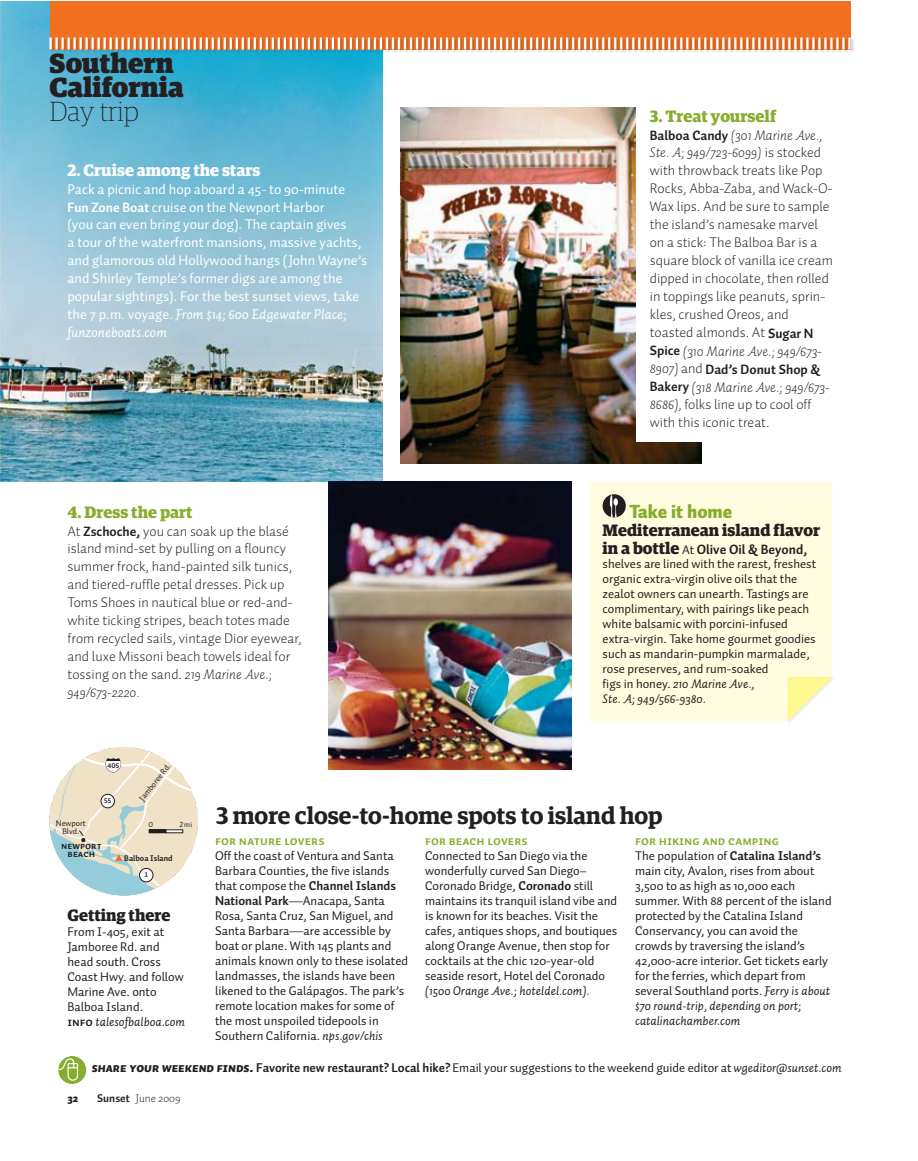
<style>
.page{position:relative;width:918px;height:1161px;background:#fff}
.page>*{position:absolute;margin:0;border:0;box-sizing:border-box;transform-origin:0 0}
.t1{font:900 27.75px/24px "Guardian Egyp";color:#231f20}
.t2{font:100 27.75px "Guardian Egyp";color:#231f20}
.t3{font:600 24px "Guardian Egyp";color:#231f20}
.t4{font:900 18.75px "Auto 1";color:#88ac2e}
.t5{font:700 16.5px "Guardian Egyp";color:#231f20}
.t6{font:700 16.5px "Guardian Egyp";color:#88ac2e}
.t7{font:700 16.5px "Guardian Egyp";color:#fff}
.t8{font:300 14.25px/18px "Auto 1";color:#231f20}
.t9{font:14.25px/18px "Auto 1";color:#fff}
.t10{font:italic 300 14.25px/18px "Auto 2";color:#231f20}
.t11{font:italic 14.25px/18px "Auto 2";color:#fff}
.t12{font:700 13.5px "Auto 1";color:#231f20}
.t13{font:12.75px/15px "Auto 1";color:#231f20}
.t14{font:italic 12.75px/15px "Auto 2";color:#231f20}
.t15{font:12.75px "Auto 1 Bold Sm Cp";color:#88ac2e}
.t16{font:300 11.25px "Auto 1";color:#231f20}
.t17{font:900 11.25px "Auto 1";color:#231f20}
.t18{font:9.75px/7.5px "Auto 1 Bold Sm Cp";color:#231f20;text-align:center}
.t19{font:8.25px/8.2px "Auto 1 Regular LF";color:#231f20;text-align:center}
.t20{font:8.25px "Auto 1 Bold LF";color:#231f20}
.t21{font:7.5px "Auto 1 Regular LF";color:#231f20}
.t22{font:6.75px "Auto 1 Bold LF";color:#231f20}
.s1{font-weight:700;font-size:13.5px}
.s2{font-family:"Auto 1";font-style:normal}
.s3{font-family:"Auto 2";font-style:italic}
.s4{font-family:"Auto 1";font-weight:700;font-style:normal;font-size:13.5px}
.s5{font-family:"Auto 2";font-weight:300;font-style:italic;font-size:14.25px}
.s6{font-weight:300;font-size:14.25px}
.s7{font-family:"Guardian Egyp";font-size:16.5px}
.s8{font-weight:400;font-size:12.75px}
.s9{font-family:"Auto 1 Bold Sm Cp";font-style:normal;font-size:12px}
.s10{font-weight:700}
.s11{font-family:"Auto 1 Black Italic Sm Cp"}
</style>
<div class="page">
<div style="left:58px;top:1056px;width:28px;height:28px;background:#88ac2e;border-radius:50%"></div>
<svg style="left:58px;top:1058px;width:21px;height:23px"></svg>
<svg style="left:50px;top:747px;width:148px;height:149px"></svg>
<div style="left:149px;top:830px;width:17px;height:3px;border:1px solid #231f20"></div>
<img style="left:0;top:2px;width:382px;height:480px">
<img style="left:400px;top:107px;width:302px;height:357px">
<div style="left:50px;top:2px;width:801px;height:48px;background:#f37021"></div>
<div style="left:51px;top:38px;width:803px;height:15px;background:#231f20;opacity:.2"></div>
<svg style="left:50px;top:38px;width:801px;height:12px"></svg>
<img style="left:328px;top:482px;width:244px;height:288px">
<div style="left:590px;top:482px;width:242px;height:240px;background:#fffcdf"></div>
<svg style="left:788px;top:677px;width:45px;height:45px"></svg>
<div style="left:603px;top:494px;width:23px;height:23px;background:#231f20;border-radius:50%"></div>
<svg style="left:610px;top:495px;width:8px;height:23px"></svg>
<div style="left:636px;top:94px;width:206px;height:348px;background:#fff"></div>
<h1 class="t1" style="left:50px;top:49px;width:136px">Southern<br>California</h1>
<h1 class="t2" style="left:50px;top:94px;width:91px">Day trip</h1>
<p class="t7" style="left:68px;top:157px;width:195px">2. Cruise among the stars</p>
<p class="t9" style="left:67px;top:179px;width:301px">Pack a picnic and hop aboard a 45- to 90-minute <span class="s1">Fun Zone Boat</span> cruise on the Newport Harbor<br>(you can even bring your dog). The captain gives<br>a tour of the waterfront mansions, massive yachts, and glamorous old Hollywood hangs (John Wayne’s and Shirley Temple’s former digs are among the popular sightings). For the best sunset views, take</p>
<p class="t11" style="left:67px;top:305px;width:281px"><span class="s2">the 7 p.m. voyage.</span> From $14; 600 Edgewater Place; funzoneboats.com</p>
<p class="t6" style="left:68px;top:499px;width:127px">4. Dress the part</p>
<p class="t8" style="left:67px;top:521px;width:236px">At <span class="s1">Zschoche,</span> you can soak up the blasé island mind-set by pulling on a flouncy summer frock, hand-painted silk tunics, and tiered-ruffle petal dresses. Pick up Toms Shoes in nautical blue or red-and&shy;white ticking stripes, beach totes made from recycled sails, vintage Dior eyewear, and luxe Missoni beach towels ideal for tossing on the sand. <span class="s3">219 Marine Ave.;</span></p>
<p class="t10" style="left:67px;top:683px;width:74px">949/673-2220.</p>
<p class="t6" style="left:650px;top:103px;width:128px">3. Treat yourself</p>
<p class="t10" style="left:650px;top:125px;width:174px"><span class="s4">Balboa Candy</span> (301 Marine Ave.,<br>Ste. A; 949/723-6099) <span class="s2">is stocked</span></p>
<p class="t8" style="left:650px;top:161px;width:185px">with throwback treats like Pop<br>Rocks, Abba-Zaba, and Wack-O-<br>Wax lips. And be sure to sample the island’s namesake marvel on a stick: The Balboa Bar is a square block of vanilla ice cream dipped in chocolate, then rolled in toppings like peanuts, sprin&shy;kles, crushed Oreos, and toasted almonds. At <span class="s1">Sugar N</span></p>
<p class="t10" style="left:650px;top:341px;width:174px"><span class="s4">Spice</span> (310 Marine Ave.; 949/673-</p>
<p class="t12" style="left:650px;top:360px;width:172px"><span class="s5">8907)</span> <span class="s6">and</span> Dad’s Donut Shop &amp;</p>
<p class="t10" style="left:650px;top:377px;width:182px"><span class="s4">Bakery</span> (318 Marine Ave.; 949/673-</p>
<p class="t8" style="left:650px;top:395px;width:163px"><span class="s3">8686),</span> folks line up to cool off with this iconic treat.</p>
<h3 class="t4" style="left:630px;top:499px;width:104px">Take it home</h3>
<p class="t5" style="left:603px;top:517px;width:219px">Mediterranean island flavor</p>
<p class="t12" style="left:603px;top:540px;width:206px"><span class="s7">in a bottle</span> <span class="s8">At</span> Olive Oil &amp; Beyond,</p>
<p class="t13" style="left:603px;top:556px;width:215px">shelves are lined with the rarest, freshest organic extra-virgin olive oils that the zealot owners can unearth. Tastings are complimentary, with pairings like peach white balsamic with porcini-infused extra-virgin. Take home gourmet goodies such as mandarin-pumpkin marmalade, rose preserves, and rum-soaked</p>
<p class="t14" style="left:603px;top:676px;width:153px"><span class="s2">figs in honey.</span> 210 Marine Ave.,<br>Ste. A; 949/566-9380.</p>
<p class="t19" style="left:56px;top:818px;width:31px">Newport<br>Blvd.</p>
<p class="t22" style="left:107px;top:761px;width:14px">405</p>
<p class="t19" style="left:138px;top:797px;width:47px;rotate:-52deg">Jamboree Rd.</p>
<p class="t21" style="left:148px;top:820px;width:6px">0</p>
<p class="t21" style="left:179px;top:820px;width:14px">2mi</p>
<p class="t22" style="left:104px;top:797px;width:9px">55</p>
<p class="t18" style="left:61px;top:843px;width:42px">Newport<br>Beach</p>
<p class="t20" style="left:124px;top:853px;width:50px">Balboa Island</p>
<p class="t22" style="left:145px;top:871px;width:5px">1</p>
<p class="t5" style="left:68px;top:903px;width:104px">Getting there</p>
<p class="t13" style="left:68px;top:924px;width:118px">From I-405, exit at<br>Jamboree Rd. and head south. Cross<br>Coast Hwy. and follow<br>Marine Ave. onto<br>Balboa Island.</p>
<p class="t14" style="left:68px;top:1014px;width:119px"><span class="s9">INFO</span> talesofbalboa.com</p>
<h2 class="t3" style="left:216px;top:798px;width:448px">3 more close-to-home spots to island hop</h2>
<p class="t15" style="left:215px;top:835px;width:111px">For nature lovers</p>
<p class="t13" style="left:215px;top:848px;width:195px">Off the coast of Ventura and Santa Barbara Counties, the five islands that compose the <span class="s10">Channel Islands National Park</span>—Anacapa, Santa Rosa, Santa Cruz, San Miguel, and Santa Barbara—are accessible by boat or plane. With 145 plants and animals known only to these isolated landmasses, the islands have been likened to the Galápagos. The park’s remote location makes for some of the most unspoiled tidepools in Southern California. <span class="s3">nps.gov/chis</span></p>
<p class="t15" style="left:425px;top:835px;width:104px">For beach lovers</p>
<p class="t13" style="left:425px;top:848px;width:194px">Connected to San Diego via the wonderfully curved San Diego– Coronado Bridge, <span class="s10">Coronado</span> still maintains its tranquil island vibe and is known for its beaches. Visit the cafes, antiques shops, and boutiques along Orange Avenue, then stop for cocktails at the chic 120-year-old seaside resort, Hotel del Coronado</p>
<p class="t14" style="left:425px;top:983px;width:166px">(1500 Orange Ave.; hoteldel.com).</p>
<p class="t15" style="left:635px;top:835px;width:145px">For hiking and camping</p>
<p class="t13" style="left:635px;top:848px;width:198px">The population of <span class="s10">Catalina Island’s </span>main city, Avalon, rises from about 3,500 to as high as 10,000 each summer. With 88 percent of the island protected by the Catalina Island Conservancy, you can avoid the crowds by traversing the island’s 42,000-acre interior. Get tickets early for the ferries, which depart from several Southland ports. <span class="s3">Ferry is about</span></p>
<p class="t14" style="left:635px;top:998px;width:168px">$70 round-trip, depending on port; catalinachamber.com</p>
<p class="t13" style="left:92px;top:1060px;width:751px"><span class="s11">Share your weekend finds.</span> <span class="s10">Favorite new restaurant? Local hike?</span> Email your suggestions to the weekend guide editor at <span class="s3">wgeditor@sunset.com</span></p>
<p class="t17" style="left:68px;top:1091px;width:12px">32</p>
<p class="t16" style="left:97px;top:1092px;width:85px"><span class="s10">Sunset</span> June 2009</p>
</div>
